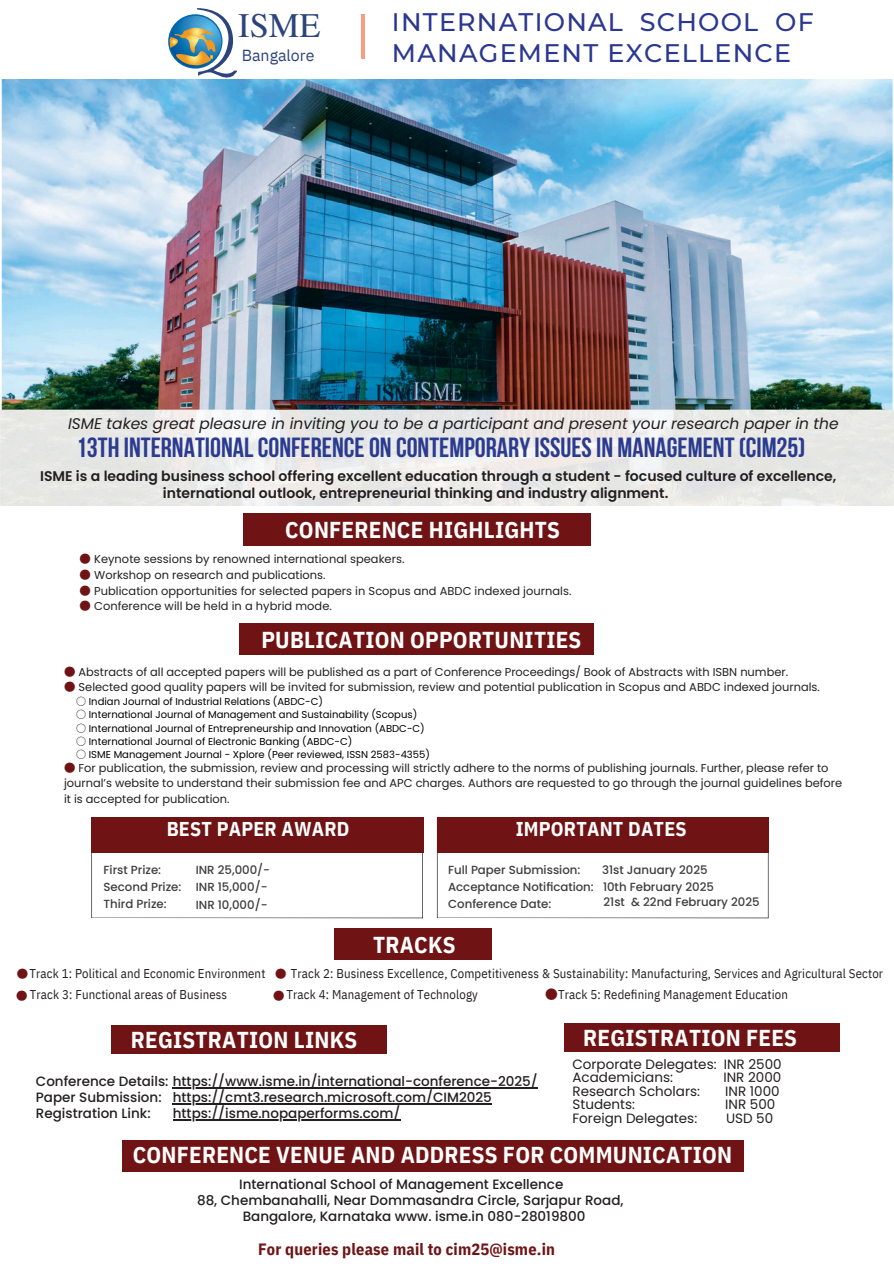
<style>
.page{position:relative;width:894px;height:1264px;background:#fff}
.page>*{position:absolute;margin:0;border:0;box-sizing:border-box;transform-origin:0 0}
.t1{font:34.5px "Te X Gyre Termes";color:#2c447b}
.t2{font:700 27.6px "Bebas Neue";color:#2a3b90}
.t3{font:500 25.35px/30.3px "Montserrat";letter-spacing:.05em;color:#2b3890}
.t4{font:700 22.95px "IBM Plex Sans Cond";letter-spacing:.01em;color:#fff}
.t5{font:700 19.95px "IBM Plex Sans Cond";letter-spacing:.01em;color:#fff}
.t6{font:700 16.35px "IBM Plex Sans Cond";letter-spacing:.01em;color:#701314}
.t7{font:15.9px "IBM Plex Sans";color:#2c447b}
.t8{font:italic 15.45px "Poppins";color:#231f20}
.t9{font:600 13.95px "Poppins";color:#231f20}
.t10{font:500 13.5px/15.8px "Poppins";color:#231f20}
.t11{font:13.5px "Poppins";color:#231f20}
.t12{font:12.75px "IBM Plex Sans Cond";letter-spacing:.01em;color:#231f20}
.t13{font:500 11.7px/17.4px "Poppins";color:#3f3e3f}
.t14{font:11.4px/15.1px "Poppins";color:#231f20}
.t15{font:11.4px/21.6px "Noto Sans CJ Ksc";color:#701314}
.t16{font:10.05px "Poppins";color:#000}
.s1{font-family:"Noto Sans CJ Ksc";color:#701314}
.s2{font-family:"Noto Sans CJ Ksc"}
</style>
<div class="page">
<svg style="left:91px;top:817px;width:332px;height:101px"></svg>
<svg style="left:437px;top:852px;width:331px;height:66px"></svg>
<div style="left:92px;top:817px;width:331px;height:35px;background:#701314"></div>
<div style="left:437px;top:817px;width:331px;height:35px;background:#701314"></div>
<div style="left:123px;top:1140px;width:620px;height:32px;background:#701314"></div>
<div style="left:239px;top:623px;width:354px;height:32px;background:#701314"></div>
<div style="left:334px;top:928px;width:157px;height:32px;background:#701314"></div>
<img style="left:0;top:80px;width:893px;height:425px">
<div style="left:243px;top:513px;width:348px;height:32px;background:#701314"></div>
<hr style="left:362px;top:14px;width:3px;height:45px;background:#f89c82">
<svg style="left:168px;top:8px;width:69px;height:69px"></svg>
<hr style="left:173px;top:1087px;width:364px;height:1px;background:#231f20">
<hr style="left:173px;top:1103px;width:319px;height:1px;background:#231f20">
<hr style="left:173px;top:1119px;width:227px;height:1px;background:#231f20">
<div style="left:563px;top:1023px;width:276px;height:28px;background:#701314"></div>
<div style="left:111px;top:1025px;width:276px;height:28px;background:#701314"></div>
<h4 class="t1" style="left:238px;top:1px;width:84px">ISME</h4>
<h5 class="t7" style="left:241px;top:45px;width:74px">Bangalore</h5>
<p class="t3" style="left:392px;top:7px;width:423px">INTERNATIONAL SCHOOL OF<br>MANAGEMENT EXCELLENCE</p>
<p class="t8" style="left:68px;top:413px;width:772px">ISME takes great pleasure in inviting you to be a participant and present your research paper in the</p>
<p class="t2" style="left:76px;top:436px;width:730px">13th INTERNATIONALCONFERENCEON CONTEMPORARYISSUESIN MANAGEMENT(CIM25)</p>
<p class="t9" style="left:40px;top:466px;width:797px">ISME is a leading business school offering excellent education through a student - focused culture of excellence,</p>
<p class="t9" style="left:163px;top:483px;width:506px">international outlook, entrepreneurial thinking and industry alignment.</p>
<p class="t4" style="left:285px;top:514px;width:276px">CONFERENCE HIGHLIGHTS</p>
<p class="t14" style="left:80px;top:551px;width:326px"><span class="s1">●</span> Keynote sessions by renowned international speakers.</p>
<p class="t14" style="left:80px;top:598px;width:254px"><span class="s1">●</span> Conference will be held in a hybrid mode.</p>
<p class="t14" style="left:80px;top:567px;width:247px"><span class="s1">●</span> Workshop on research and publications.</p>
<p class="t14" style="left:80px;top:583px;width:493px"><span class="s1">●</span> Publication opportunities for selected papers in Scopus and ABDC indexed journals.</p>
<h2 class="t4" style="left:261px;top:624px;width:321px">PUBLICATION OPPORTUNITIES</h2>
<p class="t14" style="left:64px;top:664px;width:725px"><span class="s1">●</span> Abstracts of all accepted papers will be published as a part of Conference Proceedings/ Book of Abstracts with ISBN number.</p>
<p class="t14" style="left:64px;top:679px;width:757px"><span class="s1">●</span> Selected good quality papers will be invited for submission, review and potential publication in Scopus and ABDC indexed journals.</p>
<p class="t16" style="left:76px;top:694px;width:248px"><span class="s2">○</span> Indian Journal of Industrial Relations (ABDC-C)</p>
<p class="t16" style="left:76px;top:707px;width:342px"><span class="s2">○</span> International Journal of Management and Sustainability (Scopus)</p>
<p class="t16" style="left:76px;top:721px;width:350px"><span class="s2">○</span> International Journal of Entrepreneurship and Innovation (ABDC-C)</p>
<p class="t16" style="left:76px;top:734px;width:277px"><span class="s2">○</span> International Journal of Electronic Banking (ABDC-C)</p>
<p class="t16" style="left:76px;top:748px;width:355px"><span class="s2">○</span> ISME Management Journal - Xplore (Peer reviewed, ISSN 2583-4355)</p>
<p class="t14" style="left:64px;top:760px;width:779px"><span class="s1">●</span> For publication, the submission, review and processing will strictly adhere to the norms of publishing journals. Further, please refer to journal’s website to understand their submission fee and APC charges. Authors are requested to go through the journal guidelines before it is accepted for publication.</p>
<p class="t5" style="left:167px;top:815px;width:184px">BEST PAPER AWARD</p>
<h5 class="t5" style="left:515px;top:815px;width:172px">IMPORTANT DATES</h5>
<p class="t13" style="left:103px;top:860px;width:79px">First Prize:<br>Second Prize:<br>Third Prize:</p>
<h3 class="t13" style="left:196px;top:860px;width:76px">INR 25,000/-</h3>
<p class="t13" style="left:196px;top:878px;width:73px">INR 15,000/-<br>INR 10,000/-</p>
<p class="t13" style="left:448px;top:860px;width:134px">Full Paper Submission:</p>
<h4 class="t13" style="left:448px;top:878px;width:267px">Acceptance Notification: 10th February 2025</h4>
<p class="t13" style="left:602px;top:860px;width:107px">31st January 2025</p>
<p class="t13" style="left:448px;top:895px;width:105px">Conference Date:</p>
<h4 class="t13" style="left:603px;top:892px;width:158px">21st &amp; 22nd February 2025</h4>
<h1 class="t4" style="left:373px;top:929px;width:84px">TRACKS</h1>
<p class="t12" style="left:29px;top:964px;width:237px">Track 1: Political and Economic Environment</p>
<h5 class="t12" style="left:30px;top:986px;width:199px">Track 3: Functional areas of Business</h5>
<p class="t12" style="left:291px;top:964px;width:593px">Track 2: Business Excellence, Competitiveness &amp; Sustainability: Manufacturing, Services and Agricultural Sector</p>
<p class="t12" style="left:286px;top:986px;width:193px">Track 4: Management of Technology</p>
<p class="t12" style="left:545px;top:986px;width:244px"><span class="s1">●</span>Track 5: Redefining Management Education</p>
<p class="t15" style="left:16px;top:962px;width:14px">● ●</p>
<p class="t15" style="left:273px;top:962px;width:15px">● ●</p>
<p class="t4" style="left:131px;top:1024px;width:228px">REGISTRATION LINKS</p>
<p class="t5" style="left:200px;top:1026px;width:198px">REGISTRATION LINKS</p>
<p class="t10" style="left:36px;top:1073px;width:503px">Conference Details: https://www.isme.in/international-conference-2025/<br>Paper Submission:<br>Registration Link:</p>
<p class="t10" style="left:173px;top:1089px;width:320px">https://cmt3.research.microsoft.com/CIM2025</p>
<p class="t10" style="left:173px;top:1105px;width:229px">https://isme.nopaperforms.com/</p>
<p class="t4" style="left:583px;top:1022px;width:215px">REGISTRATION FEES</p>
<p class="t11" style="left:572px;top:1054px;width:211px">Corporate Delegates: INR 2500</p>
<p class="t11" style="left:572px;top:1067px;width:102px">Academicians:</p>
<p class="t11" style="left:723px;top:1067px;width:59px">INR 2000</p>
<h4 class="t11" style="left:572px;top:1081px;width:129px">Research Scholars:</h4>
<h4 class="t11" style="left:725px;top:1081px;width:56px">INR 1000</h4>
<p class="t11" style="left:572px;top:1094px;width:64px">Students:</p>
<p class="t11" style="left:725px;top:1094px;width:52px">INR 500</p>
<p class="t11" style="left:572px;top:1108px;width:126px">Foreign Delegates:</p>
<p class="t11" style="left:725px;top:1108px;width:49px">USD 50</p>
<p class="t4" style="left:133px;top:1139px;width:601px">CONFERENCE VENUE AND ADDRESS FOR COMMUNICATION</p>
<p class="t10" style="left:239px;top:1176px;width:325px">International School of Management Excellence</p>
<h4 class="t10" style="left:197px;top:1192px;width:428px">88, Chembanahalli, Near Dommasandra Circle, Sarjapur Road,</h4>
<p class="t10" style="left:243px;top:1208px;width:344px">Bangalore, Karnataka www. isme.in 080-28019800</p>
<p class="t6" style="left:258px;top:1238px;width:298px">For queries please mail to cim25@isme.in</p>
</div>
